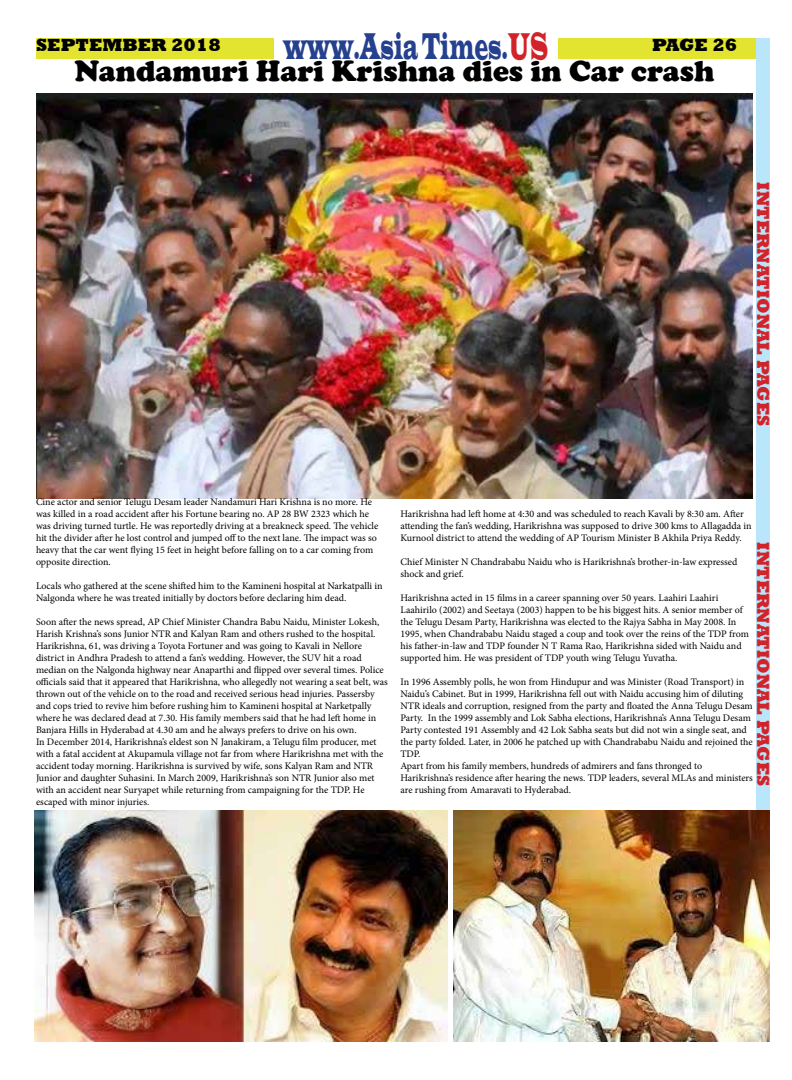
<style>
.page{position:relative;width:792px;height:1080px;background:#fff}
.page>*{position:absolute;margin:0;border:0;box-sizing:border-box;transform-origin:0 0}
.t1{font:38.3px "Latin Wide";color:#25408f;scale:.39 1}
.t2{font:900 30px "Cooper";color:#000}
.t3{font:800 18px "Rockwell";color:#d2232a}
.t4{font:800 18px "Rockwell";color:#000}
.t5{font:10px/12px "Minion Pro";color:#000}
.s1{color:#d2232a}
</style>
<div class="page">
<div style="left:36px;top:39px;width:720px;height:20px;background:#e2e42f"></div>
<div style="left:274px;top:37px;width:284px;height:24px;background:#fff"></div>
<div style="left:756px;top:38px;width:14px;height:1003px;background:#b9e6fa"></div>
<img style="left:36px;top:94px;width:717px;height:404px">
<img style="left:35px;top:810px;width:413px;height:231px">
<img style="left:454px;top:810px;width:316px;height:231px">
<h3 class="t4" style="left:36px;top:35px;width:186px">SEPTEMBER 2018</h3>
<h1 class="t1" style="left:283px;top:22px;width:681px">www.Asia Times.<span class="s1">US</span></h1>
<h3 class="t4" style="left:652px;top:35px;width:86px">PAGE 26</h3>
<h2 class="t2" style="left:75px;top:53px;width:641px">Nandamuri Hari Krishna dies in Car crash</h2>
<h3 class="t3" style="left:774px;top:182px;width:245px;rotate:90deg">INTERNATIONAL PAGES</h3>
<p class="t5" style="left:36px;top:496px;width:344px">Cine actor and senior Telugu Desam leader Nandamuri Hari Krishna is no more. He was killed in a road accident after his Fortune bearing no. AP 28 BW 2323 which he was driving turned turtle. He was reportedly driving at a breakneck speed. The vehicle hit the divider after he lost control and jumped off to the next lane. The impact was so heavy that the car went flying 15 feet in height before falling on to a car coming from opposite direction.</p>
<p class="t5" style="left:36px;top:580px;width:348px">Locals who gathered at the scene shifted him to the Kamineni hospital at Narkatpalli in<br>Nalgonda where he was treated initially by doctors before declaring him dead.</p>
<p class="t5" style="left:36px;top:616px;width:353px">Soon after the news spread, AP Chief Minister Chandra Babu Naidu, Minister Lokesh, Harish Krishna’s sons Junior NTR and Kalyan Ram and others rushed to the hospital.<br>Harikrishna, 61, was driving a Toyota Fortuner and was going to Kavali in Nellore district in Andhra Pradesh to attend a fan’s wedding. However, the SUV hit a road median on the Nalgonda highway near Anaparthi and flipped over several times. Police officials said that it appeared that Harikrishna, who allegedly not wearing a seat belt, was thrown out of the vehicle on to the road and received serious head injuries. Passersby and cops tried to revive him before rushing him to Kamineni hospital at Narketpally where he was declared dead at 7.30. His family members said that he had left home in Banjara Hills in Hyderabad at 4.30 am and he always prefers to drive on his own.<br>In December 2014, Harikrishna’s eldest son N Janakiram, a Telugu film producer, met with a fatal accident at Akupamula village not far from where Harikrishna met with the accident today morning. Harikrishna is survived by wife, sons Kalyan Ram and NTR Junior and daughter Suhasini. In March 2009, Harikrishna’s son NTR Junior also met with an accident near Suryapet while returning from campaigning for the TDP. He escaped with minor injuries.</p>
<p class="t5" style="left:400px;top:508px;width:353px">Harikrishna had left home at 4:30 and was scheduled to reach Kavali by 8:30 am. After attending the fan’s wedding, Harikrishna was supposed to drive 300 kms to Allagadda in<br>Kurnool district to attend the wedding of AP Tourism Minister B Akhila Priya Reddy.</p>
<p class="t5" style="left:400px;top:556px;width:339px">Chief Minister N Chandrababu Naidu who is Harikrishna’s brother-in-law expressed shock and grief.</p>
<p class="t5" style="left:400px;top:592px;width:350px">Harikrishna acted in 15 films in a career spanning over 50 years. Laahiri Laahiri Laahirilo (2002) and Seetaya (2003) happen to be his biggest hits. A senior member of the Telugu Desam Party, Harikrishna was elected to the Rajya Sabha in May 2008. In 1995, when Chandrababu Naidu staged a coup and took over the reins of the TDP from his father-in-law and TDP founder N T Rama Rao, Harikrishna sided with Naidu and supported him. He was president of TDP youth wing Telugu Yuvatha.</p>
<p class="t5" style="left:400px;top:676px;width:354px">In 1996 Assembly polls, he won from Hindupur and was Minister (Road Transport) in Naidu’s Cabinet. But in 1999, Harikrishna fell out with Naidu accusing him of diluting NTR ideals and corruption, resigned from the party and floated the Anna Telugu Desam Party. In the 1999 assembly and Lok Sabha elections, Harikrishna’s Anna Telugu Desam Party contested 191 Assembly and 42 Lok Sabha seats but did not win a single seat, and the party folded. Later, in 2006 he patched up with Chandrababu Naidu and rejoined the TDP.<br>Apart from his family members, hundreds of admirers and fans thronged to Harikrishna’s residence after hearing the news. TDP leaders, several MLAs and ministers are rushing from Amaravati to Hyderabad.</p>
<h3 class="t3" style="left:774px;top:542px;width:245px;rotate:90deg">INTERNATIONAL PAGES</h3>
</div>
